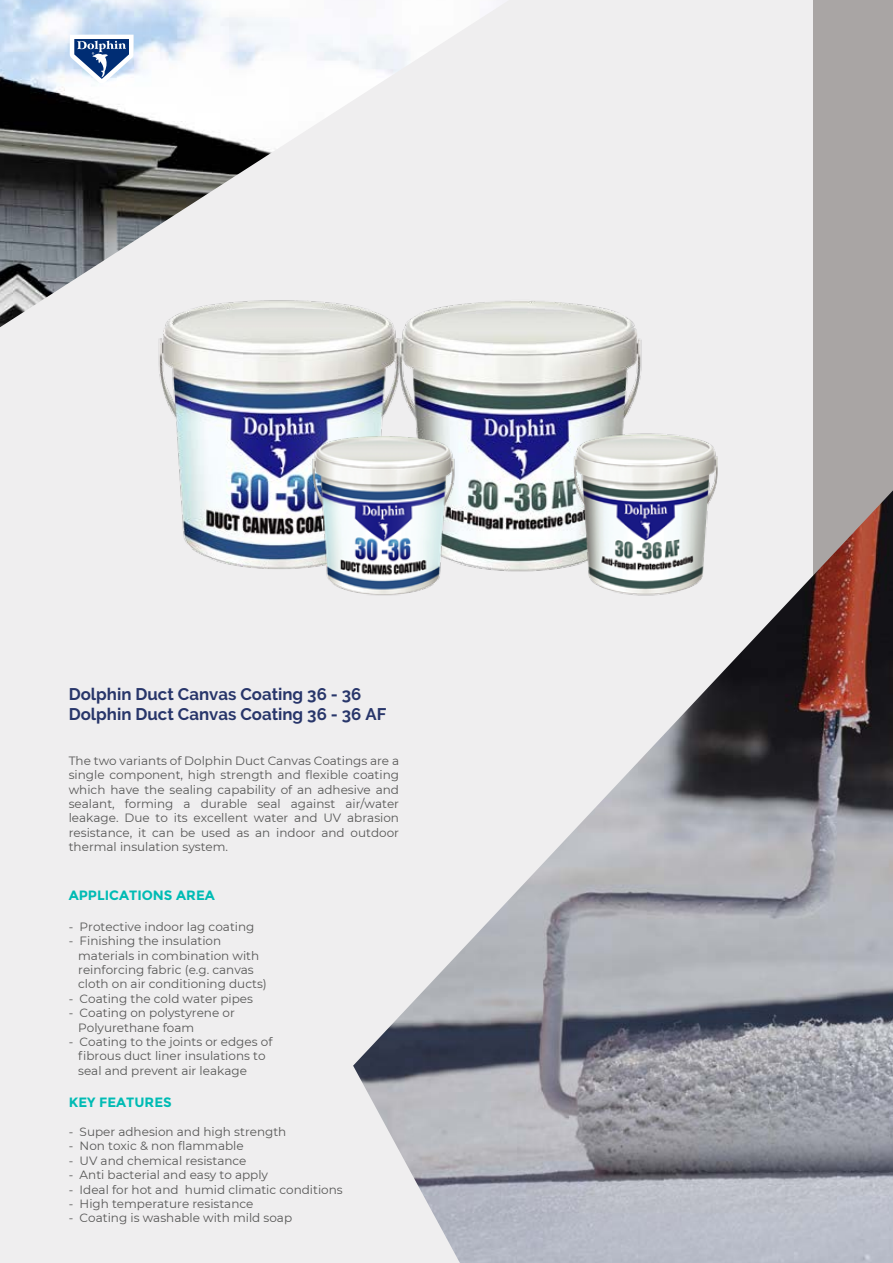
<style>
.page{position:relative;width:893px;height:1263px;background:#efeeef}
.page>*{position:absolute;margin:0;border:0;box-sizing:border-box;transform-origin:0 0}
.t1{font:700 16.8px/20.1px "Raleway";color:#28366a}
.t2{font:700 13.5px "Montserrat";color:#00bbb4}
.t3{font:12px/14.4px "Montserrat";color:#575756}
</style>
<div class="page">
<img style="left:0;top:0;width:500px;height:327px">
<div style="left:813px;top:0;width:80px;height:1263px;background:#a9a5a4"></div>
<svg style="left:70px;top:35px;width:64px;height:49px"></svg>
<img style="left:353px;top:490px;width:540px;height:773px">
<img style="left:454px;top:262px;width:188px;height:324px">
<img style="left:558px;top:411px;width:174px;height:192px">
<img style="left:122px;top:258px;width:332px;height:311px">
<img style="left:292px;top:412px;width:195px;height:206px">
<h1 class="t1" style="left:69px;top:684px;width:319px">Dolphin Duct Canvas Coating 36 - 36<br>Dolphin Duct Canvas Coating 36 - 36 AF</h1>
<p class="t3" style="left:69px;top:753px;width:332px;text-align:justify">The two variants of Dolphin Duct Canvas Coatings are a single component, high strength and flexible coating which have the sealing capability of an adhesive and sealant, forming a durable seal against air/water leakage. Due to its excellent water and UV abrasion resistance, it can be used as an indoor and outdoor thermal insulation system.</p>
<p class="t2" style="left:69px;top:887px;width:148px">APPLICATIONS AREA</p>
<p class="t3" style="left:69px;top:919px;width:187px">- Protective indoor lag coating</p>
<p class="t3" style="left:78px;top:933px;width:190px;text-indent:-9px">- Finishing the insulation materials in combination with reinforcing fabric (e.g. canvas cloth on air conditioning ducts)</p>
<p class="t3" style="left:69px;top:991px;width:186px">- Coating the cold water pipes</p>
<p class="t3" style="left:78px;top:1005px;width:158px;text-indent:-9px">- Coating on polystyrene or<br>Polyurethane foam</p>
<p class="t3" style="left:78px;top:1034px;width:196px;text-indent:-9px">- Coating to the joints or edges of fibrous duct liner insulations to seal and prevent air leakage</p>
<p class="t2" style="left:69px;top:1094px;width:105px">KEY FEATURES</p>
<p class="t3" style="left:69px;top:1124px;width:219px">- Super adhesion and high strength</p>
<p class="t3" style="left:69px;top:1138px;width:176px">- Non toxic &amp; non flammable</p>
<p class="t3" style="left:69px;top:1153px;width:179px">- UV and chemical resistance</p>
<p class="t3" style="left:69px;top:1167px;width:201px">- Anti bacterial and easy to apply</p>
<p class="t3" style="left:69px;top:1182px;width:276px">- Ideal for hot and humid climatic conditions</p>
<p class="t3" style="left:69px;top:1196px;width:186px">- High temperature resistance</p>
<p class="t3" style="left:69px;top:1210px;width:225px">- Coating is washable with mild soap</p>
</div>
